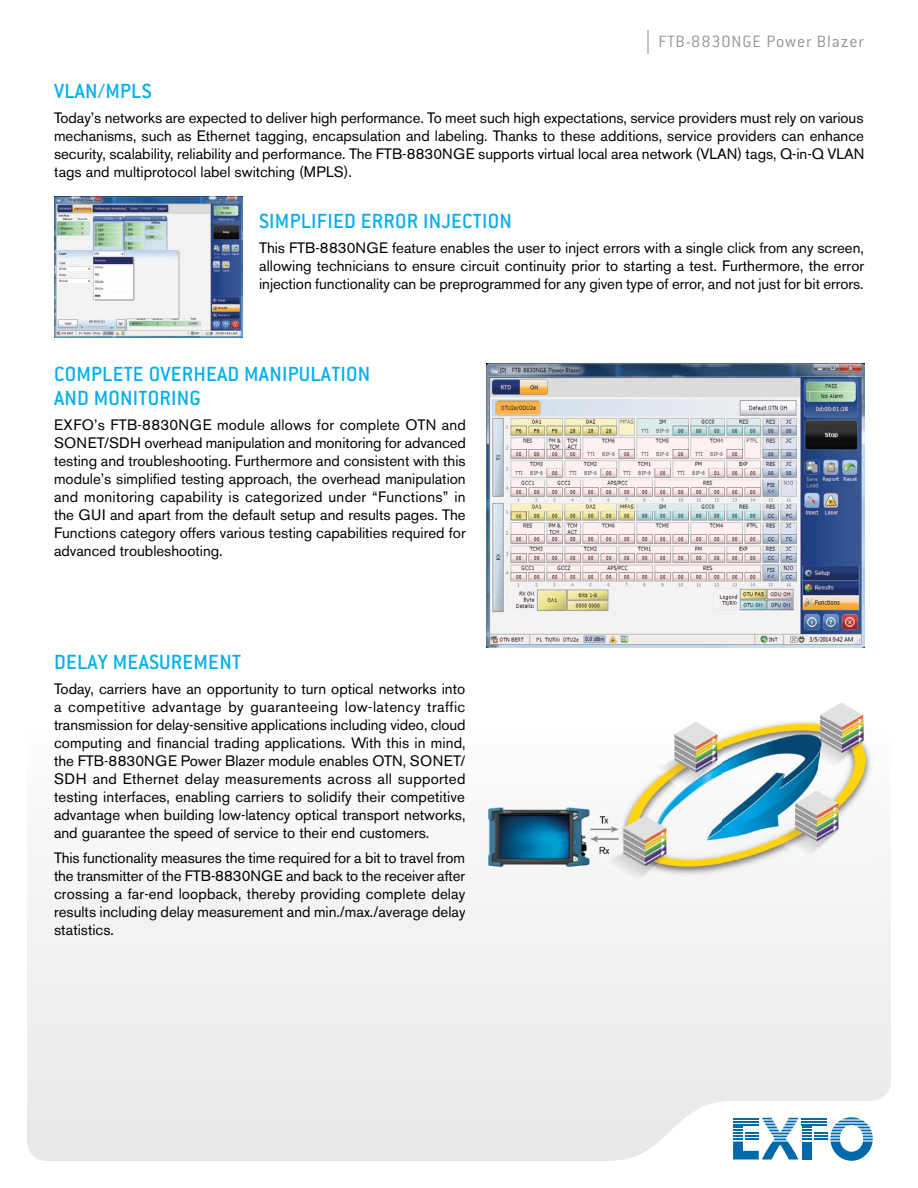
<style>
.page{position:relative;width:918px;height:1188px;background:#fff}
.page>*{position:absolute;margin:0;border:0;box-sizing:border-box;transform-origin:0 0}
.t1{font:500 22.5px/24px "Conduit ITC";letter-spacing:.01em;color:#00aeef}
.t2{font:300 18px "Conduit ITC";letter-spacing:.05em;color:#939598}
.t3{font:15px/18px "Akzidenz Grotesk BE";color:#000;text-align:justify}
</style>
<div class="page">
<hr style="left:647px;top:30px;width:2px;height:24px;background:#939598">
<div style="left:27px;top:872px;width:864px;height:289px;background:#eeeeef"></div>
<svg style="left:733px;top:1117px;width:140px;height:44px"></svg>
<img style="left:54px;top:197px;width:189px;height:141px">
<img style="left:486px;top:363px;width:379px;height:285px">
<img style="left:465px;top:702px;width:413px;height:215px">
<p class="t2" style="left:658px;top:31px;width:207px">FTB-8830NGE Power Blazer</p>
<h1 class="t1" style="left:54px;top:79px;width:99px">VLAN/MPLS</h1>
<p class="t3" style="left:54px;top:109px;width:812px">Today’s networks are expected to deliver high performance. To meet such high expectations, service providers must rely on various mechanisms, such as Ethernet tagging, encapsulation and labeling. Thanks to these additions, service providers can enhance security, scalability, reliability and performance. The FTB-8830NGE supports virtual local area network (VLAN) tags, Q-in-Q VLAN tags and multiprotocol label switching (MPLS).</p>
<h1 class="t1" style="left:259px;top:209px;width:254px">SIMPLIFIED ERROR INJECTION</h1>
<p class="t3" style="left:259px;top:239px;width:607px">This FTB-8830NGE feature enables the user to inject errors with a single click from any screen, allowing technicians to ensure circuit continuity prior to starting a test. Furthermore, the error injection functionality can be preprogrammed for any given type of error, and not just for bit errors.</p>
<h1 class="t1" style="left:54px;top:362px;width:318px">COMPLETE OVERHEAD MANIPULATION<br>AND MONITORING</h1>
<p class="t3" style="left:54px;top:416px;width:414px">EXFO’s FTB-8830NGE module allows for complete OTN and SONET/SDH overhead manipulation and monitoring for advanced testing and troubleshooting. Furthermore and consistent with this module’s simplified testing approach, the overhead manipulation and monitoring capability is categorized under “Functions” in the GUI and apart from the default setup and results pages. The Functions category offers various testing capabilities required for advanced troubleshooting.</p>
<h1 class="t1" style="left:54px;top:650px;width:189px">DELAY MEASUREMENT</h1>
<p class="t3" style="left:54px;top:680px;width:413px">Today, carriers have an opportunity to turn optical networks into a competitive advantage by guaranteeing low-latency traffic transmission for delay-sensitive applications including video, cloud computing and financial trading applications. With this in mind, the FTB-8830NGE Power Blazer module enables OTN, SONET/ SDH and Ethernet delay measurements across all supported testing interfaces, enabling carriers to solidify their competitive advantage when building low-latency optical transport networks, and guarantee the speed of service to their end customers.</p>
<p class="t3" style="left:54px;top:849px;width:413px">This functionality measures the time required for a bit to travel from the transmitter of the FTB-8830NGE and back to the receiver after crossing a far-end loopback, thereby providing complete delay results including delay measurement and min./max./average delay statistics.</p>
</div>
